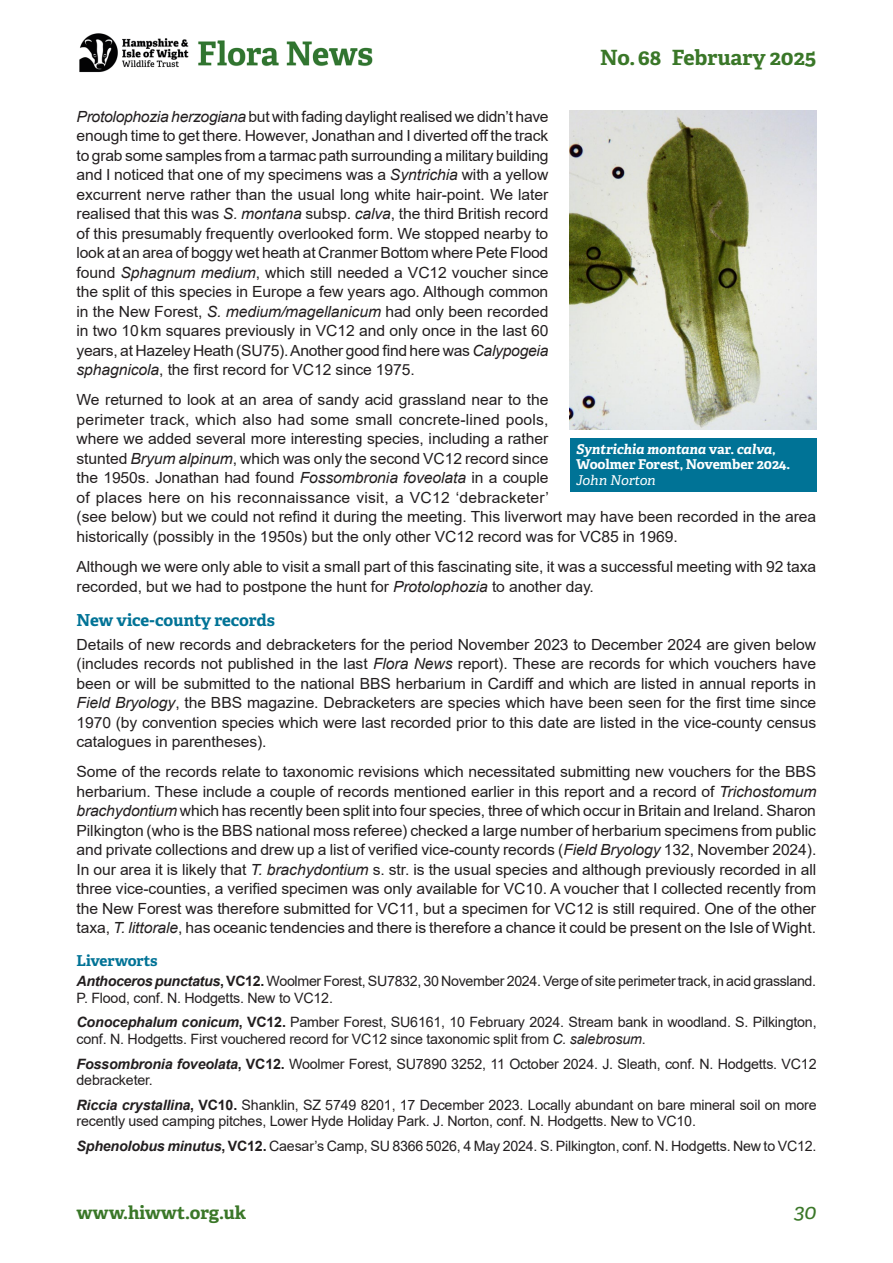
<style>
.page{position:relative;width:893px;height:1263px;background:#fff}
.page>*{position:absolute;margin:0;border:0;box-sizing:border-box;transform-origin:0 0}
.t1{font:700 21px "Adelle";letter-spacing:-.005em;color:#3a7728}
.t2{font:italic 21px "Adelle";color:#3a7728}
.t3{font:700 18px "Adelle";letter-spacing:-.005em;color:#3a7728}
.Head1{font:700 16.5px "Adelle";letter-spacing:-.01em;color:#007396}
.Body_Text{font:15.3px/19.5px "Arial";letter-spacing:-.005em;color:#231f20;text-align:justify}
.Head2{font:700 15px "Adelle";letter-spacing:-.005em;color:#007396}
.Small_text__plant_records{font:14.25px/16.5px "Arial";letter-spacing:-.015em;color:#231f20}
.t4{font:700 13.5px/15.8px "Adelle";letter-spacing:-.01em;color:#fff}
.s1{font-style:italic}
.s2{font-weight:700;font-style:italic}
.s3{font-weight:700}
.s4{font-weight:400;font-style:italic}
</style>
<div class="page">
<img style="left:79px;top:33px;width:294px;height:40px">
<img style="left:570px;top:111px;width:246px;height:318px">
<div style="left:570px;top:438px;width:246px;height:54px;background:#007396"></div>
<h1 class="t1" style="left:600px;top:42px;width:218px">No. 68 February 2025</h1>
<p class="Body_Text" style="left:77px;top:107px;width:474px"><span class="s1">Protolophozia herzogiana</span> but with fading daylight realised we didn’t have enough time to get there. However, Jonathan and I diverted off the track to grab some samples from a tarmac path surrounding a military building and I noticed that one of my specimens was a <span class="s1">Syntrichia</span> with a yellow excurrent nerve rather than the usual long white hair-point. We later realised that this was <span class="s1">S. montana</span> subsp. <span class="s1">calva</span>, the third British record of this presumably frequently overlooked form. We stopped nearby to look at an area of boggy wet heath at Cranmer Bottom where Pete Flood found <span class="s1">Sphagnum medium</span>, which still needed a VC12 voucher since the split of this species in Europe a few years ago. Although common in the New Forest, <span class="s1">S. medium/magellanicum</span> had only been recorded in two 10km squares previously in VC12 and only once in the last 60 years, at Hazeley Heath (SU75). Another good find here was <span class="s1">Calypogeia sphagnicola</span>, the first record for VC12 since 1975.</p>
<p class="Body_Text" style="left:77px;top:390px;width:741px;text-align:left">We returned to look at an area of sandy acid grassland near to the<br>perimeter track, which also had some small concrete-lined pools,<br>where we added several more interesting species, including a rather<br>stunted <span class="s1">Bryum alpinum</span>, which was only the second VC12 record since<br>the 1950s. Jonathan had found <span class="s1">Fossombronia foveolata</span> in a couple<br>of places here on his reconnaissance visit, a VC12 ‘debracketer’<br>(see below) but we could not refind it during the meeting. This liverwort may have been recorded in the area historically (possibly in the 1950s) but the only other VC12 record was for VC85 in 1969.</p>
<p class="Body_Text" style="left:77px;top:557px;width:741px">Although we were only able to visit a small part of this fascinating site, it was a successful meeting with 92 taxa recorded, but we had to postpone the hunt for <span class="s1">Protolophozia</span> to another day.</p>
<p class="Head1" style="left:77px;top:608px;width:200px">New vice-county records</p>
<p class="Body_Text" style="left:77px;top:634px;width:741px">Details of new records and debracketers for the period November 2023 to December 2024 are given below (includes records not published in the last <span class="s1">Flora News</span> report). These are records for which vouchers have been or will be submitted to the national BBS herbarium in Cardiff and which are listed in annual reports in <span class="s1">Field Bryology</span>, the BBS magazine. Debracketers are species which have been seen for the first time since 1970 (by convention species which were last recorded prior to this date are listed in the vice-county census catalogues in parentheses).</p>
<p class="Body_Text" style="left:77px;top:762px;width:741px">Some of the records relate to taxonomic revisions which necessitated submitting new vouchers for the BBS herbarium. These include a couple of records mentioned earlier in this report and a record of <span class="s1">Trichostomum brachydontium</span> which has recently been split into four species, three of which occur in Britain and Ireland. Sharon Pilkington (who is the BBS national moss referee) checked a large number of herbarium specimens from public and private collections and drew up a list of verified vice-county records (<span class="s1">Field Bryology</span> 132, November 2024).<br>In our area it is likely that <span class="s1">T. brachydontium</span> s. str. is the usual species and although previously recorded in all three vice-counties, a verified specimen was only available for VC10. A voucher that I collected recently from the New Forest was therefore submitted for VC11, but a specimen for VC12 is still required. One of the other taxa, <span class="s1">T. littorale</span>, has oceanic tendencies and there is therefore a chance it could be present on the Isle of Wight.</p>
<p class="Head2" style="left:77px;top:950px;width:83px">Liverworts</p>
<p class="Small_text__plant_records" style="left:77px;top:973px;width:741px"><span class="s2">Anthoceros punctatus</span><span class="s3">, VC12.</span> Woolmer Forest, SU7832, 30 November 2024. Verge of site perimeter track, in acid grassland.<br>P. Flood, conf. N. Hodgetts. New to VC12.</p>
<p class="Small_text__plant_records" style="left:77px;top:1014px;width:742px"><span class="s2">Conocephalum conicum</span><span class="s3">, VC12.</span> Pamber Forest, SU6161, 10 February 2024. Stream bank in woodland. S. Pilkington, conf. N. Hodgetts. First vouchered record for VC12 since taxonomic split from <span class="s1">C. salebrosum</span>.</p>
<p class="Small_text__plant_records" style="left:77px;top:1055px;width:741px"><span class="s2">Fossombronia foveolata</span><span class="s3">, VC12.</span> Woolmer Forest, SU7890 3252, 11 October 2024. J. Sleath, conf. N. Hodgetts. VC12 debracketer.</p>
<p class="Small_text__plant_records" style="left:77px;top:1096px;width:742px"><span class="s2">Riccia crystallina</span><span class="s3">, VC10.</span> Shanklin, SZ 5749 8201, 17 December 2023. Locally abundant on bare mineral soil on more recently used camping pitches, Lower Hyde Holiday Park. J. Norton, conf. N. Hodgetts. New to VC10.</p>
<p class="Small_text__plant_records" style="left:77px;top:1138px;width:742px"><span class="s2">Sphenolobus minutus</span><span class="s3">, VC12.</span> Caesar’s Camp, SU 8366 5026, 4 May 2024. S. Pilkington, conf. N. Hodgetts. New to VC12.</p>
<p class="t4" style="left:576px;top:440px;width:216px"><span class="s1">Syntrichia montana</span> var. <span class="s1">calva</span>,<br>Woolmer Forest, November 2024.<br><span class="s4">John Norton</span></p>
<p class="t3" style="left:77px;top:1200px;width:171px">www.hiwwt.org.uk</p>
<h1 class="t2" style="left:794px;top:1196px;width:24px">30</h1>
</div>
